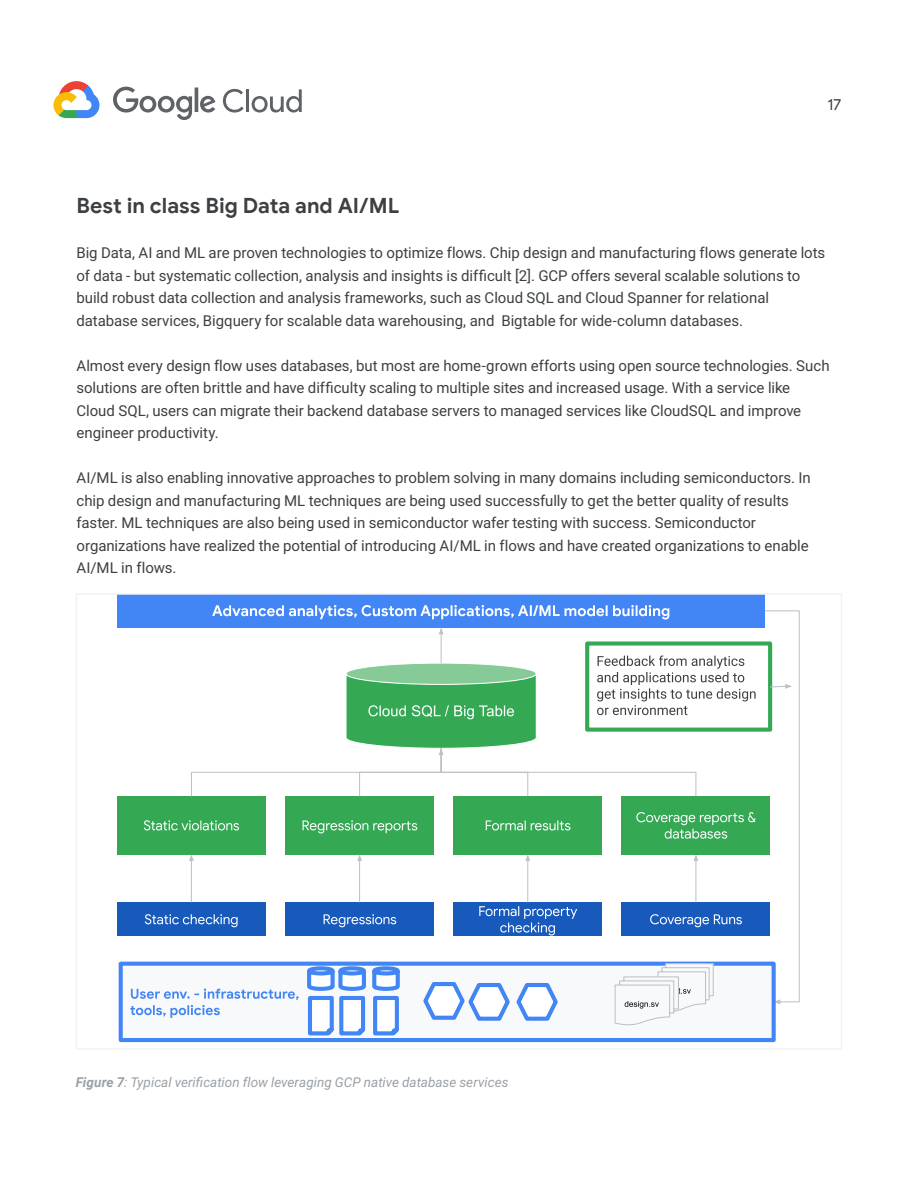
<style>
.page{position:relative;width:918px;height:1188px;background:#fff}
.page>*{position:absolute;margin:0;border:0;box-sizing:border-box;transform-origin:0 0}
.t1{font:700 21px "Google Sans";color:#3c4043}
.t2{font:15.75px "Google Sans";color:#3c4043}
.t3{font:15px/22.5px "Roboto";letter-spacing:-.005em;color:#3c4043}
.t4{font:italic 13.5px "Roboto";color:#9aa0a6}
.s1{font-weight:700}
</style>
<div class="page">
<svg style="left:54px;top:81px;width:45px;height:37px"></svg>
<svg style="left:113px;top:87px;width:102px;height:33px"></svg>
<svg style="left:223px;top:89px;width:21px;height:24px"></svg>
<hr style="left:246px;top:89px;width:3px;height:23px;background:#5f6368">
<svg style="left:252px;top:89px;width:50px;height:24px"></svg>
<div style="left:117px;top:902px;width:149px;height:34px;background:#185abc"></div>
<svg style="left:145px;top:914px;width:93px;height:13px"></svg>
<div style="left:622px;top:902px;width:148px;height:34px;background:#185abc"></div>
<svg style="left:650px;top:914px;width:92px;height:13px"></svg>
<div style="left:454px;top:902px;width:148px;height:34px;background:#185abc"></div>
<svg style="left:479px;top:906px;width:98px;height:30px"></svg>
<div style="left:285px;top:902px;width:149px;height:34px;background:#185abc"></div>
<svg style="left:324px;top:914px;width:72px;height:13px"></svg>
<div style="left:117px;top:796px;width:149px;height:58px;background:#34a853"></div>
<svg style="left:144px;top:820px;width:95px;height:10px"></svg>
<div style="left:285px;top:796px;width:149px;height:58px;background:#34a853"></div>
<svg style="left:303px;top:820px;width:114px;height:13px"></svg>
<div style="left:622px;top:796px;width:148px;height:58px;background:#34a853"></div>
<svg style="left:636px;top:812px;width:120px;height:27px"></svg>
<div style="left:454px;top:796px;width:148px;height:58px;background:#34a853"></div>
<svg style="left:486px;top:820px;width:85px;height:10px"></svg>
<div style="left:117px;top:594px;width:648px;height:34px;background:#4285f4"></div>
<svg style="left:212px;top:605px;width:457px;height:15px"></svg>
<div style="left:121px;top:964px;width:653px;height:76px;background:#f8f9fa"></div>
<div style="left:119px;top:962px;width:657px;height:80px;border:4px solid #4285f4"></div>
<svg style="left:130px;top:989px;width:169px;height:29px"></svg>
<svg style="left:764px;top:610px;width:36px;height:395px"></svg>
<hr style="left:191px;top:861px;width:1px;height:41px;background:#bdc1c6">
<svg style="left:188px;top:854px;width:6px;height:7px"></svg>
<hr style="left:359px;top:861px;width:1px;height:41px;background:#bdc1c6">
<svg style="left:356px;top:854px;width:7px;height:7px"></svg>
<hr style="left:527px;top:861px;width:1px;height:41px;background:#bdc1c6">
<svg style="left:525px;top:854px;width:6px;height:8px"></svg>
<hr style="left:695px;top:861px;width:1px;height:41px;background:#bdc1c6">
<svg style="left:693px;top:854px;width:6px;height:8px"></svg>
<svg style="left:191px;top:628px;width:565px;height:169px"></svg>
<svg style="left:305px;top:964px;width:105px;height:74px"></svg>
<svg style="left:423px;top:982px;width:135px;height:39px"></svg>
<svg style="left:614px;top:963px;width:100px;height:63px"></svg>
<div style="left:76px;top:593px;width:766px;height:457px;border:2px solid #f1f3f4"></div>
<p class="t2" style="left:827px;top:95px;width:16px">17</p>
<h1 class="t1" style="left:76px;top:193px;width:325px">Best in class Big Data and AI/ML</h1>
<p class="t3" style="left:76px;top:241px;width:750px">Big Data, AI and ML are proven technologies to optimize flows. Chip design and manufacturing flows generate lots of data - but systematic collection, analysis and insights is difficult [2]. GCP offers several scalable solutions to build robust data collection and analysis frameworks, such as Cloud SQL and Cloud Spanner for relational database services, Bigquery for scalable data warehousing, and Bigtable for wide-column databases.</p>
<p class="t3" style="left:76px;top:353px;width:755px">Almost every design flow uses databases, but most are home-grown efforts using open source technologies. Such solutions are often brittle and have difficulty scaling to multiple sites and increased usage. With a service like Cloud SQL, users can migrate their backend database servers to managed services like CloudSQL and improve engineer productivity.</p>
<p class="t3" style="left:76px;top:466px;width:736px">AI/ML is also enabling innovative approaches to problem solving in many domains including semiconductors. In chip design and manufacturing ML techniques are being used successfully to get the better quality of results faster. ML techniques are also being used in semiconductor wafer testing with success. Semiconductor organizations have realized the potential of introducing AI/ML in flows and have created organizations to enable AI/ML in flows.</p>
<p class="t4" style="left:76px;top:1072px;width:435px"><span class="s1">Figure 7</span>: Typical verification flow leveraging GCP native database services</p>
</div>
